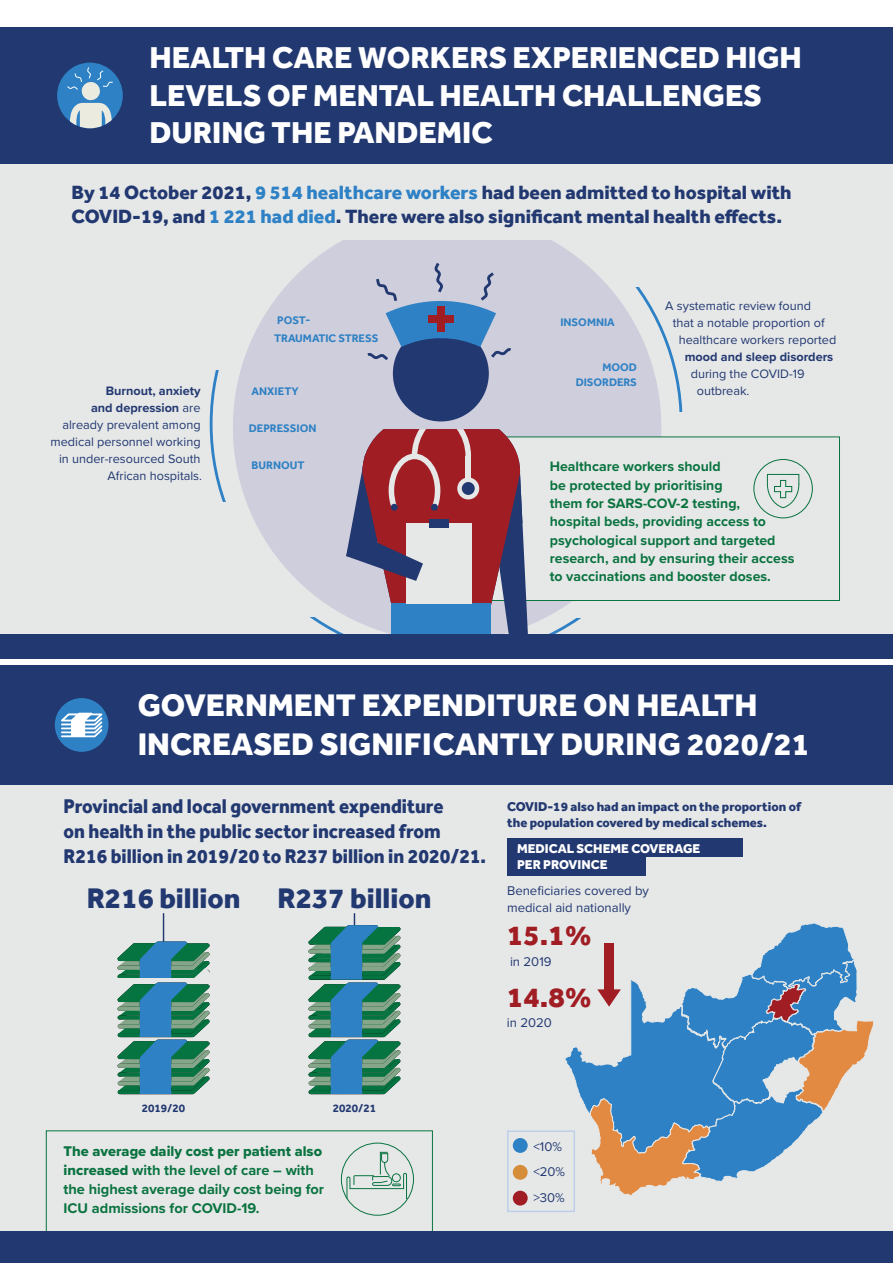
<style>
.page{position:relative;width:893px;height:1263px;background:#fff}
.page>*{position:absolute;margin:0;border:0;box-sizing:border-box;transform-origin:0 0}
.t1{font:800 32.1px/38.7px "Effra";color:#fff}
.t2{font:800 31.05px/37.3px "Effra";color:#fff}
.body{font:800 29.1px "Effra";color:#223870}
.body-2{font:800 29.1px "Effra";color:#a11d24}
.t3{font:800 20.4px/24.8px "Effra";color:#223870;scale:.93 1}
.t4{font:800 19.8px/24px "Effra";color:#223870}
.t5{font:700 14.55px/18.9px "Proxima Nova";color:#0a7340}
.body-3{font:700 14.1px/18.3px "Proxima Nova";color:#0a7340}
.t6{font:800 13.05px/16px "Effra";color:#223870}
.body-4{font:13.05px/17.5px "Proxima Nova";color:#223870}
.t7{font:800 13.05px/16px "Effra";color:#fff}
.body-5{font:12.75px/17px "Proxima Nova";color:#223870;text-align:right}
.body-6{font:700 12.75px "Proxima Nova";color:#223870}
.t8{font:700 11.7px "Effra";color:#223870}
.t9{font:700 11.25px/15.5px "Effra";color:#2e81c4;text-align:right}
.s1{color:#2e81c4}
.s2{font-weight:700}
.s3{font-family:"Proxima Nova Extrabld";font-weight:400}
</style>
<div class="page">
<div style="left:0;top:27px;width:893px;height:632px;background:#e6e8e8"></div>
<div style="left:233px;top:213px;width:428px;height:428px;background:#cfcedc;border-radius:50%"></div>
<div style="left:67px;top:125px;width:749px;height:115px;background:#e6e8e8"></div>
<div style="left:0;top:27px;width:893px;height:137px;background:#223870"></div>
<div style="left:448px;top:437px;width:391px;height:163px;background:#e6e8e8"></div>
<div style="left:448px;top:437px;width:392px;height:164px;border:1px solid #0a7340"></div>
<svg style="left:346px;top:429px;width:182px;height:205px"></svg>
<div style="left:393px;top:325px;width:96px;height:96px;background:#223870;border-radius:50%"></div>
<svg style="left:386px;top:297px;width:110px;height:50px;fill:#2e81c4"></svg>
<div style="left:437px;top:306px;width:8px;height:26px;background:#a11d24"></div>
<div style="left:428px;top:315px;width:26px;height:8px;background:#a11d24"></div>
<div style="left:0;top:634px;width:893px;height:33px;background:#223870"></div>
<div style="left:57px;top:63px;width:66px;height:65px;background:#2e81c4;border-radius:50%"></div>
<svg style="left:66px;top:66px;width:48px;height:62px"></svg>
<div style="left:754px;top:459px;width:59px;height:59px;border:1px solid #0a7340;border-radius:50%"></div>
<svg style="left:767px;top:474px;width:33px;height:34px"></svg>
<svg style="left:367px;top:353px;width:21px;height:7px"></svg>
<svg style="left:376px;top:278px;width:23px;height:26px"></svg>
<svg style="left:434px;top:263px;width:9px;height:30px"></svg>
<svg style="left:478px;top:272px;width:16px;height:31px"></svg>
<svg style="left:491px;top:348px;width:20px;height:10px"></svg>
<div style="left:0;top:675px;width:893px;height:559px;background:#e6e8e8"></div>
<hr style="left:163px;top:913px;width:1px;height:44px;background:#223870">
<div style="left:0;top:664px;width:893px;height:121px;background:#223870"></div>
<svg style="left:308px;top:913px;width:93px;height:181px"></svg>
<div style="left:55px;top:698px;width:54px;height:54px;background:#2e81c4;border-radius:50%"></div>
<div style="left:46px;top:1130px;width:387px;height:109px;border:1px solid #0a7340"></div>
<div style="left:507px;top:838px;width:236px;height:19px;background:#223870"></div>
<div style="left:507px;top:1130px;width:68px;height:82px;border:1px solid #bdceea"></div>
<div style="left:513px;top:1138px;width:15px;height:15px;background:#2e81c4;border-radius:50%"></div>
<div style="left:513px;top:1165px;width:15px;height:15px;background:#d68d3a;border-radius:50%"></div>
<div style="left:513px;top:1191px;width:15px;height:14px;background:#a11d24;border-radius:50%"></div>
<svg style="left:61px;top:713px;width:41px;height:24px"></svg>
<div style="left:507px;top:856px;width:138px;height:19px;background:#223870"></div>
<svg style="left:117px;top:941px;width:93px;height:153px;background:#4a908f"></svg>
<svg style="left:346px;top:1151px;width:61px;height:49px"></svg>
<div style="left:341px;top:1143px;width:73px;height:72px;border:1px solid #0a7340;border-radius:50%"></div>
<svg style="left:564px;top:923px;width:310px;height:274px"></svg>
<div style="left:0;top:1231px;width:893px;height:32px;background:#223870"></div>
<div style="left:0;top:659px;width:893px;height:6px;background:#fff"></div>
<p class="t2" style="left:150px;top:39px;width:654px">HEALTH CARE WORKERS EXPERIENCED HIGH<br>LEVELS OF MENTAL HEALTH CHALLENGES<br>DURING THE PANDEMIC</p>
<p class="t4" style="left:72px;top:181px;width:722px">By 14 October 2021, <span class="s1">9 514 healthcare workers</span> had been admitted to hospital with<br>COVID-19, and <span class="s1">1 221 had died</span>. There were also significant mental health effects.</p>
<p class="body-5" style="left:51px;top:382px;width:153px"><span class="s2">Burnout, anxiety<br>and depression</span> are already prevalent among medical personnel working in under-resourced South<br>African hospitals.</p>
<p class="t9" style="left:274px;top:311px;width:106px;line-height:18.3px;text-align:left">POST-<br>TRAUMATIC STRESS</p>
<p class="t9" style="left:252px;top:384px;width:49px">ANXIETY</p>
<p class="t9" style="left:249px;top:420px;width:69px">DEPRESSION</p>
<p class="t9" style="left:252px;top:457px;width:54px">BURNOUT</p>
<p class="t9" style="left:560px;top:314px;width:56px">INSOMNIA</p>
<p class="t9" style="left:576px;top:359px;width:63px">MOOD<br>DISORDERS</p>
<p class="body-5" style="left:665px;top:297px;width:147px">A systematic review found</p>
<p class="body-5" style="left:673px;top:314px;width:153px">that a notable proportion of</p>
<p class="body-5" style="left:679px;top:331px;width:159px">healthcare workers reported</p>
<p class="body-6" style="left:685px;top:347px;width:150px">mood and sleep disorders</p>
<p class="body-5" style="left:691px;top:364px;width:115px">during the COVID-19</p>
<p class="body-5" style="left:697px;top:381px;width:54px">outbreak.</p>
<p class="body-3" style="left:550px;top:457px;width:246px">Healthcare workers should<br>be protected by prioritising<br>them for SARS-COV-2 testing,<br>hospital beds, providing access to psychological support and targeted research, and by ensuring their access to vaccinations and booster doses.</p>
<p class="t1" style="left:138px;top:686px;width:674px">GOVERNMENT EXPENDITURE ON HEALTH<br>INCREASED SIGNIFICANTLY DURING 2020/21</p>
<p class="t3" style="left:64px;top:794px;width:456px">Provincial and local government expenditure<br>on health in the public sector increased from<br>R216 billion in 2019/20 to R237 billion in 2020/21.</p>
<p class="body" style="left:87px;top:881px;width:155px">R216 billion</p>
<p class="body" style="left:278px;top:881px;width:155px">R237 billion</p>
<p class="t6" style="left:507px;top:798px;width:295px">COVID-19 also had an impact on the proportion of the population covered by medical schemes.</p>
<p class="t7" style="left:517px;top:841px;width:185px">MEDICAL SCHEME COVERAGE<br>PER PROVINCE</p>
<p class="body-4" style="left:507px;top:881px;width:143px">Beneficiaries covered by medical aid nationally</p>
<p class="body-2" style="left:507px;top:918px;width:86px">15.1%</p>
<p class="body-4" style="left:510px;top:952px;width:43px">in 2019</p>
<p class="body-2" style="left:507px;top:979px;width:86px">14.8%</p>
<p class="body-4" style="left:507px;top:1013px;width:47px">in 2020</p>
<p class="t8" style="left:142px;top:1101px;width:45px">2019/20</p>
<p class="t8" style="left:333px;top:1101px;width:45px">2020/21</p>
<p class="t5" style="left:64px;top:1142px;width:262px"><span class="s3">The average daily cost per patient also increased</span> with the level of care – with the highest average daily cost being for ICU admissions for COVID-19.</p>
<p class="body-4" style="left:533px;top:1137px;width:30px">&lt;10%</p>
<p class="body-4" style="left:533px;top:1162px;width:33px">&lt;20%</p>
<p class="body-4" style="left:533px;top:1188px;width:33px">&gt;30%</p>
</div>
